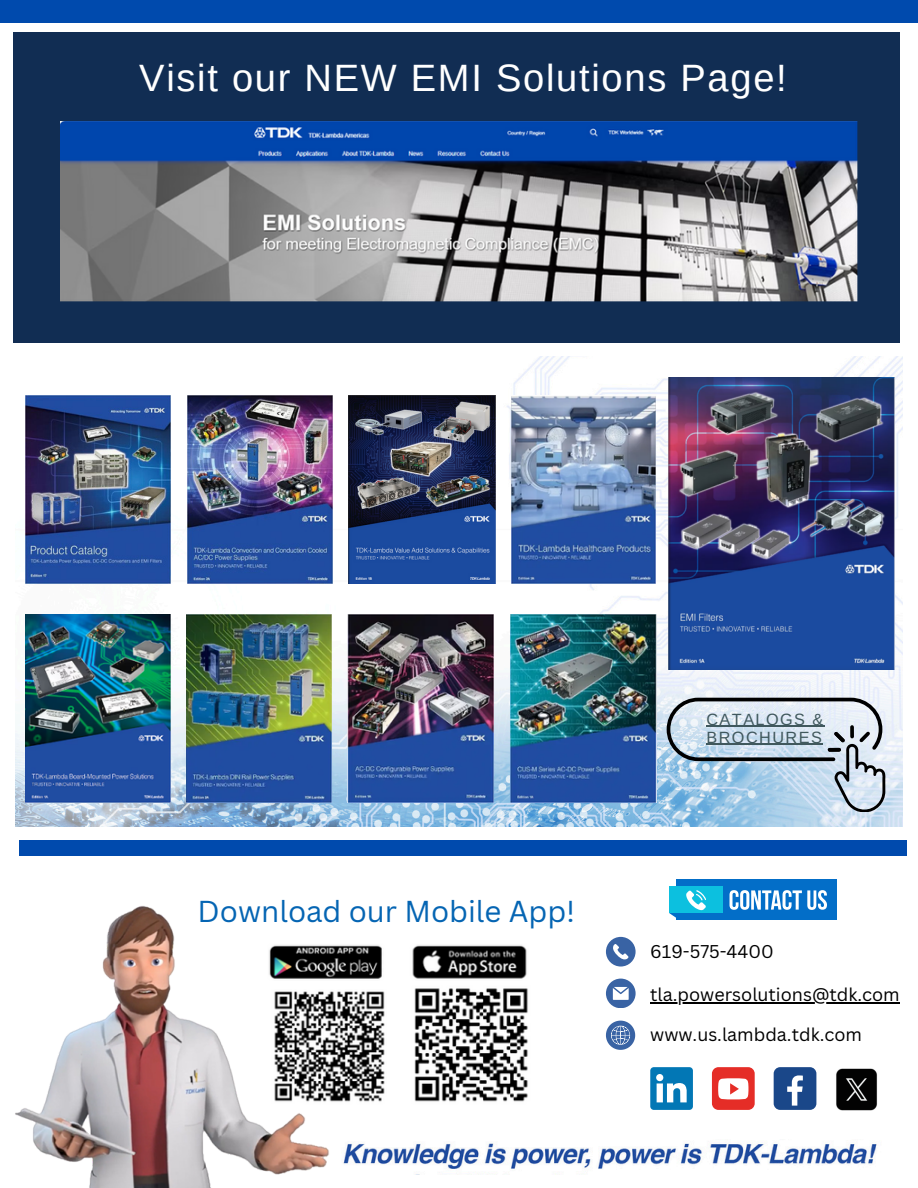
<style>
.page{position:relative;width:918px;height:1188px;background:#fff}
.page>*{position:absolute;margin:0;border:0;box-sizing:border-box;transform-origin:0 0}
.t1{font:38.1px "Arimo";letter-spacing:.045em;color:#fff}
.t2{font:29.4px "Canva Sans";color:#0565b3}
.t3{font:18px "Canva Sans";color:#000}
.t4{font:16.2px/18px "Arimo";letter-spacing:.09em;color:#40585d}
</style>
<div class="page">
<div style="left:0;top:0;width:918px;height:23px;background:#004aad"></div>
<img style="left:598px;top:1143px;width:279px;height:26px">
<img style="left:348px;top:1143px;width:244px;height:31px">
<img style="left:15px;top:906px;width:333px;height:282px">
<svg style="left:669px;top:913px;width:8px;height:6px"></svg>
<div style="left:677px;top:880px;width:160px;height:40px;background:#036ec8"></div>
<div style="left:669px;top:887px;width:54px;height:26px;background:#0cc0df"></div>
<svg style="left:730px;top:890px;width:97px;height:20px"></svg>
<svg style="left:686px;top:890px;width:20px;height:20px"></svg>
<svg style="left:606px;top:1021px;width:29px;height:29px"></svg>
<svg style="left:606px;top:979px;width:29px;height:29px"></svg>
<svg style="left:606px;top:937px;width:29px;height:29px"></svg>
<svg style="left:650px;top:1067px;width:43px;height:43px"></svg>
<div style="left:712px;top:1067px;width:43px;height:43px;background:#e52d27;border-radius:6px"></div>
<svg style="left:718px;top:1078px;width:30px;height:21px"></svg>
<div style="left:774px;top:1067px;width:42px;height:43px;background:#1a4789;border-radius:6px"></div>
<svg style="left:787px;top:1075px;width:16px;height:31px"></svg>
<img style="left:265px;top:941px;width:263px;height:167px">
<div style="left:19px;top:840px;width:888px;height:16px;background:#004aad"></div>
<img style="left:15px;top:356px;width:888px;height:471px">
<img style="left:25px;top:395px;width:145px;height:188px">
<img style="left:187px;top:395px;width:145px;height:188px">
<svg style="left:667px;top:698px;width:218px;height:113px;background:#b3c6d6"></svg>
<img style="left:349px;top:395px;width:146px;height:188px">
<div style="left:13px;top:33px;width:887px;height:310px;background:#112d53"></div>
<img style="left:836px;top:1068px;width:41px;height:43px">
<img style="left:61px;top:122px;width:796px;height:180px">
<img style="left:511px;top:395px;width:144px;height:188px">
<img style="left:25px;top:615px;width:145px;height:187px">
<img style="left:186px;top:615px;width:146px;height:187px">
<img style="left:348px;top:615px;width:146px;height:187px">
<img style="left:510px;top:615px;width:146px;height:187px">
<img style="left:669px;top:378px;width:226px;height:291px">
<hr style="left:706px;top:726px;width:119px;height:1px;background:#40585d">
<hr style="left:706px;top:744px;width:117px;height:1px;background:#40585d">
<hr style="left:650px;top:1002px;width:250px;height:1px;background:#000">
<h2 class="t1" style="left:139px;top:56px;width:649px">Visit our NEW EMI Solutions Page!</h2>
<p class="t2" style="left:198px;top:890px;width:379px">Download our Mobile App!</p>
<p class="t4" style="left:706px;top:710px;width:118px">CATALOGS &amp;<br>BROCHURES</p>
<p class="t3" style="left:650px;top:939px;width:125px">619-575-4400</p>
<p class="t3" style="left:650px;top:982px;width:251px">tla.powersolutions@tdk.com</p>
<p class="t3" style="left:650px;top:1021px;width:213px">www.us.lambda.tdk.com</p>
</div>
